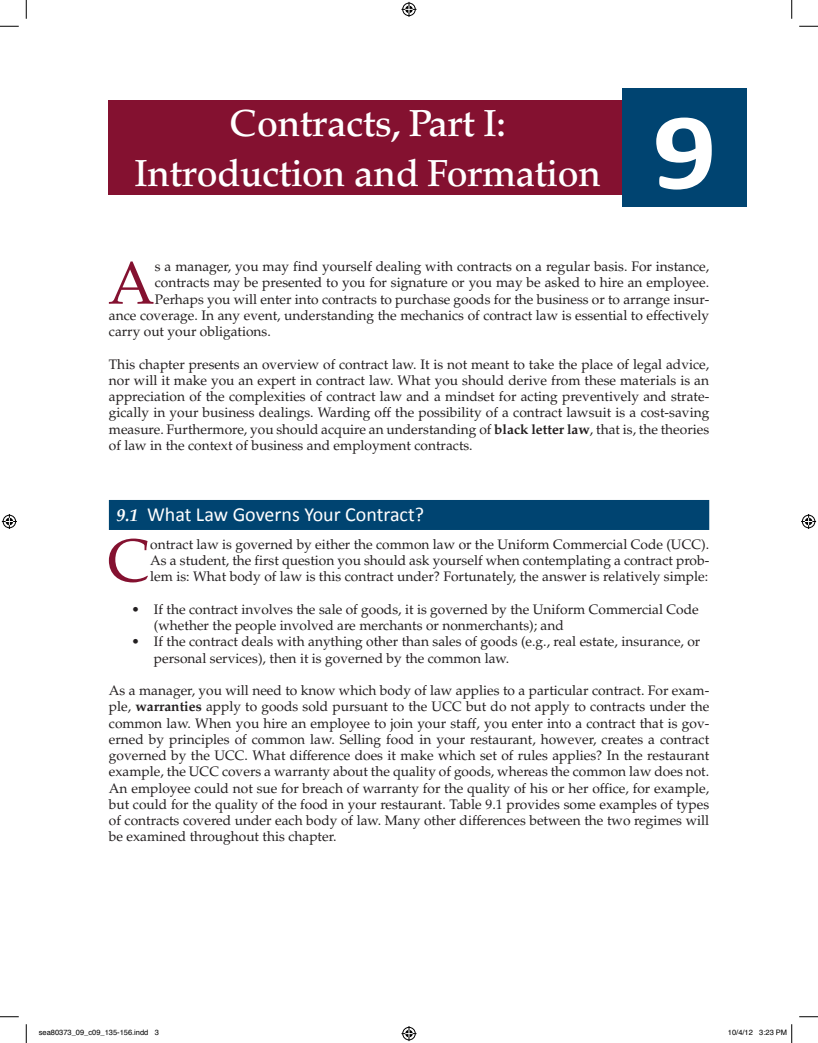
<style>
.page{position:relative;width:818px;height:1043px;background:#fff}
.page>*{position:absolute;margin:0;border:0;box-sizing:border-box;transform-origin:0 0}
.CN{font:700 110px "Calibri";color:#fff;scale:1.16 1}
.TX_DC{font:60.12px "Palatino LT Std";color:#841130}
.CT{font:500 37.5px/50px "Palatino LT Std";letter-spacing:-.01em;color:#fff;text-align:center}
.t1{font:20px "Calibri";color:#fff}
.TX{font:13.75px/16.2px "Palatino LT Std";color:#231f20;text-align:justify}
.TX_DC-2{font:13.75px/16.2px "Palatino LT Std";color:#231f20;text-align:justify}
.t2{font:7.5px "Helvetica";color:#000}
.s1{font-weight:700}
.s2{font-family:"Palatino LT Std";font-weight:700;font-style:italic;font-size:17.5px}
</style>
<div class="page">
<div style="left:109px;top:100px;width:600px;height:94px;background:#841130"></div>
<div style="left:622px;top:88px;width:124px;height:118px;background:#004471"></div>
<div style="left:109px;top:500px;width:600px;height:30px;background:#004471"></div>
<svg style="left:0;top:25px;width:19px;height:2px"></svg>
<svg style="left:799px;top:25px;width:19px;height:2px"></svg>
<svg style="left:0;top:1016px;width:19px;height:1px"></svg>
<svg style="left:799px;top:1016px;width:19px;height:1px"></svg>
<svg style="left:25px;top:0;width:2px;height:19px"></svg>
<svg style="left:25px;top:1024px;width:2px;height:18px"></svg>
<svg style="left:791px;top:0;width:1px;height:19px"></svg>
<svg style="left:401px;top:2px;width:15px;height:15px"></svg>
<svg style="left:401px;top:1026px;width:15px;height:15px"></svg>
<svg style="left:2px;top:514px;width:15px;height:15px"></svg>
<svg style="left:801px;top:514px;width:15px;height:15px"></svg>
<svg style="left:791px;top:1024px;width:1px;height:18px"></svg>
<p class="CT" style="left:134px;top:98px;width:468px">Contracts, Part I:<br>Introduction and Formation</p>
<p class="CN" style="left:652px;top:84px;width:57px">9</p>
<p class="TX_DC" style="left:108px;top:248px;width:48px">A</p>
<p class="TX_DC-2" style="left:155px;top:258px;width:556px">s a manager, you may find yourself dealing with contracts on a regular basis. For instance,</p>
<p class="TX_DC-2" style="left:155px;top:275px;width:556px">contracts may be presented to you for signature or you may be asked to hire an employee.</p>
<p class="TX_DC-2" style="left:155px;top:291px;width:556px">Perhaps you will enter into contracts to purchase goods for the business or to arrange insur-</p>
<p class="TX_DC-2" style="left:109px;top:307px;width:601px">ance coverage. In any event, understanding the mechanics of contract law is essential to effectively</p>
<p class="TX_DC-2" style="left:109px;top:323px;width:163px">carry out your obligations.</p>
<p class="TX" style="left:109px;top:356px;width:602px">This chapter presents an overview of contract law. It is not meant to take the place of legal advice, nor will it make you an expert in contract law. What you should derive from these materials is an appreciation of the complexities of contract law and a mindset for acting preventively and strate&shy;gically in your business dealings. Warding off the possibility of a contract lawsuit is a cost-saving measure. Furthermore, you should acquire an understanding of <span class="s1">black letter law</span>, that is, the theories of law in the context of business and employment contracts.</p>
<h1 class="t1" style="left:116px;top:502px;width:309px"><span class="s2">9.1</span> What Law Governs Your Contract?</h1>
<p class="TX_DC" style="left:108px;top:525px;width:44px">C</p>
<p class="TX_DC-2" style="left:150px;top:536px;width:560px">ontract law is governed by either the common law or the Uniform Commercial Code (UCC).<br>As a student, the first question you should ask yourself when contemplating a contract prob&shy;lem is: What body of law is this contract under? Fortunately, the answer is relatively simple:</p>
<p class="TX" style="left:154px;top:601px;width:546px;text-indent:-22px">• If the contract involves the sale of goods, it is governed by the Uniform Commercial Code (whether the people involved are merchants or nonmerchants); and</p>
<p class="TX" style="left:154px;top:633px;width:548px;text-indent:-22px">• If the contract deals with anything other than sales of goods (e.g., real estate, insurance, or personal services), then it is governed by the common law.</p>
<p class="TX" style="left:109px;top:682px;width:602px">As a manager, you will need to know which body of law applies to a particular contract. For exam&shy;ple, <span class="s1">warranties</span> apply to goods sold pursuant to the UCC but do not apply to contracts under the common law. When you hire an employee to join your staff, you enter into a contract that is gov&shy;erned by principles of common law. Selling food in your restaurant, however, creates a contract governed by the UCC. What difference does it make which set of rules applies? In the restaurant example, the UCC covers a warranty about the quality of goods, whereas the common law does not.<br>An employee could not sue for breach of warranty for the quality of his or her office, for example, but could for the quality of the food in your restaurant. Table 9.1 provides some examples of types of contracts covered under each body of law. Many other differences between the two regimes will be examined throughout this chapter.</p>
<p class="t2" style="left:39px;top:1027px;width:122px">sea80373_09_c09_135-156.indd 3</p>
<p class="t2" style="left:728px;top:1027px;width:61px">10/4/12 3:23 PM</p>
</div>
